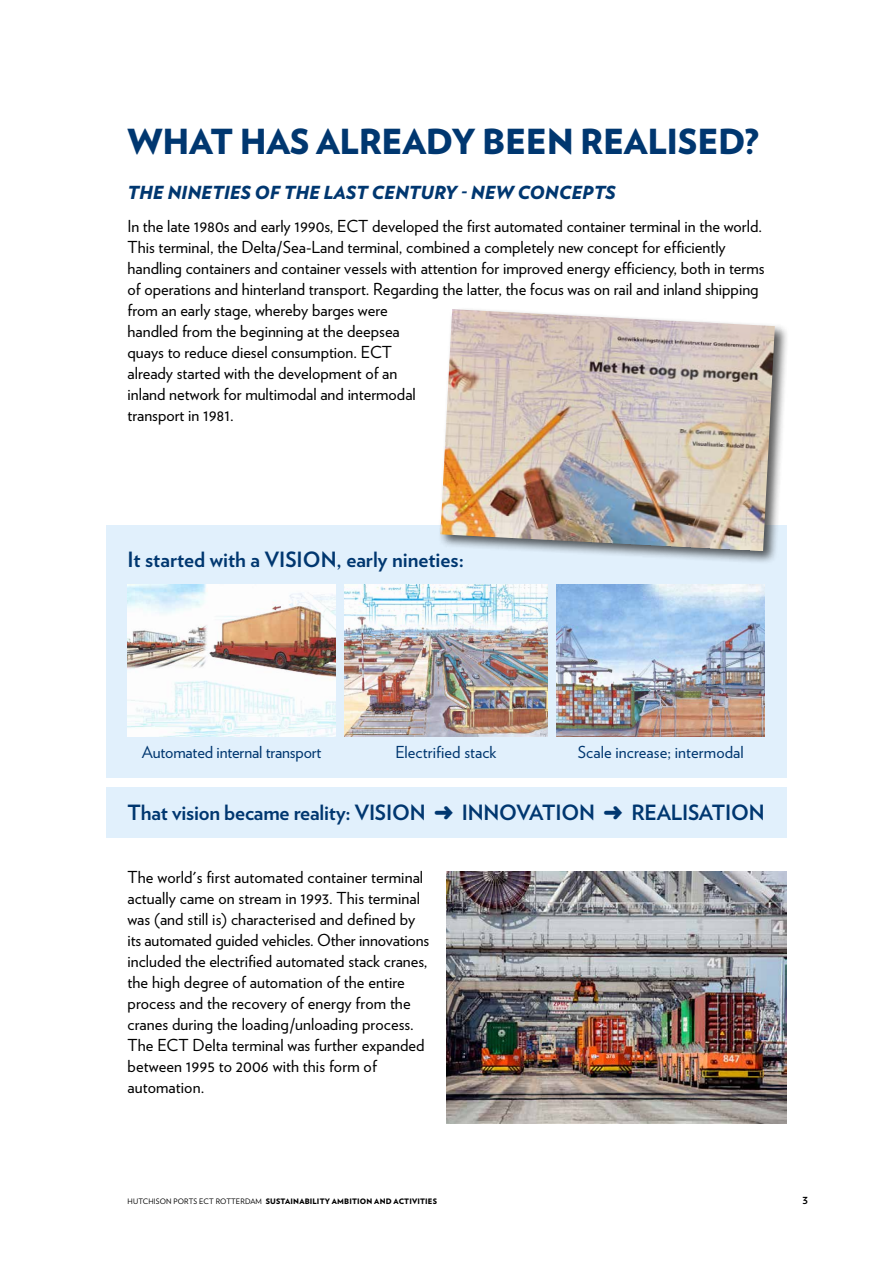
<style>
.page{position:relative;width:893px;height:1263px;background:#fff}
.page>*{position:absolute;margin:0;border:0;box-sizing:border-box;transform-origin:0 0}
.t1{font:900 34.5px "Verlag";letter-spacing:-.01em;color:#003770}
.t2{font:700 21px "Verlag";letter-spacing:-.01em;color:#003770}
.t3{font:italic 900 18px "Verlag";color:#003770}
.t4{font:16.5px/21px "Verlag";color:#000}
.t5{font:16.5px "Verlag";letter-spacing:.005em;color:#003770}
.t6{font:700 9.75px "Verlag";color:#000}
.t7{font:900 7.5px "Verlag";letter-spacing:.02em;color:#000}
.s1{font-weight:400}
</style>
<div class="page">
<div style="left:106px;top:526px;width:681px;height:252px;background:#e1f0fc"></div>
<div style="left:438px;top:306px;width:351px;height:259px;background:#000;opacity:.65"></div>
<img style="left:440px;top:309px;width:335px;height:242px">
<img style="left:128px;top:584px;width:208px;height:152px">
<img style="left:344px;top:584px;width:204px;height:152px">
<img style="left:556px;top:584px;width:208px;height:152px">
<img style="left:446px;top:871px;width:341px;height:252px">
<div style="left:106px;top:787px;width:681px;height:51px;background:#e1f0fc"></div>
<h1 class="t1" style="left:128px;top:113px;width:632px">WHAT HAS ALREADY BEEN REALISED?</h1>
<p class="t3" style="left:128px;top:177px;width:489px">THE NINETIES OF THE LAST CENTURY - NEW CONCEPTS</p>
<p class="t4" style="left:128px;top:215px;width:638px">In the late 1980s and early 1990s, ECT developed the first automated container terminal in the world.<br>This terminal, the Delta/Sea-Land terminal, combined a completely new concept for efficiently handling containers and container vessels with attention for improved energy efficiency, both in terms of operations and hinterland transport. Regarding the latter, the focus was on rail and inland shipping from an early stage, whereby barges were<br>handled from the beginning at the deepsea<br>quays to reduce diesel consumption. ECT<br>already started with the development of an<br>inland network for multimodal and intermodal<br>transport in 1981.</p>
<p class="t2" style="left:128px;top:543px;width:338px">It started with a VISION, early nineties:</p>
<p class="t5" style="left:142px;top:739px;width:181px">Automated internal transport</p>
<p class="t5" style="left:395px;top:739px;width:103px">Electrified stack</p>
<p class="t5" style="left:578px;top:739px;width:167px">Scale increase; intermodal</p>
<p class="t2" style="left:128px;top:796px;width:639px">That vision became reality: VISION ➜ INNOVATION ➜ REALISATION</p>
<p class="t4" style="left:128px;top:866px;width:303px">The world's first automated container terminal actually came on stream in 1993. This terminal was (and still is) characterised and defined by its automated guided vehicles. Other innovations included the electrified automated stack cranes, the high degree of automation of the entire process and the recovery of energy from the cranes during the loading/unloading process.<br>The ECT Delta terminal was further expanded between 1995 to 2006 with this form of automation.</p>
<p class="t7" style="left:128px;top:1195px;width:311px"><span class="s1">HUTCHISON PORTS ECT ROTTERDAM</span> SUSTAINABILITY AMBITION AND ACTIVITIES</p>
<p class="t6" style="left:802px;top:1192px;width:7px">3</p>
</div>
